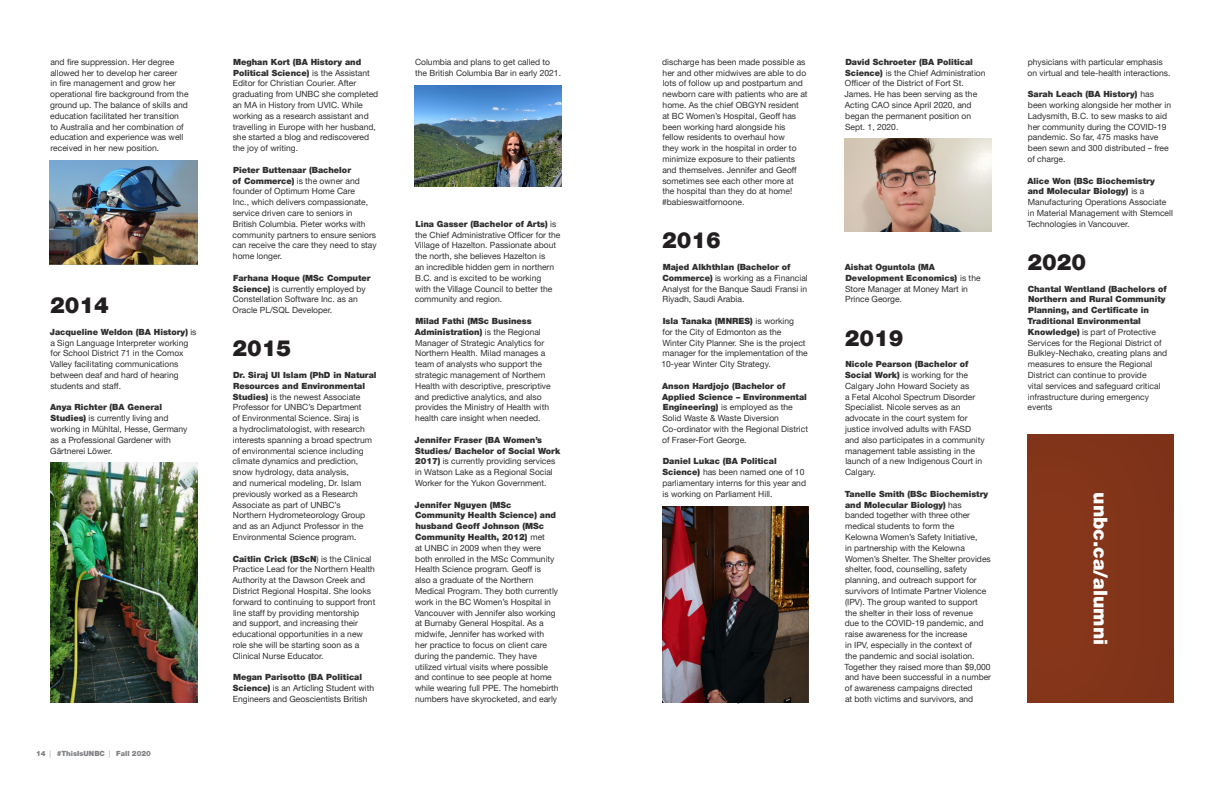
<style>
.page{position:relative;width:1224px;height:792px;background:#fff}
.page>*{position:absolute;margin:0;border:0;box-sizing:border-box;transform-origin:0 0}
.t1{font:900 22px "Helvetica Neue LT Pro";color:#231f20}
.t2{font:900 19px "Helvetica Neue LT Pro";color:#fff}
.t3{font:8.5px/10.8px "Helvetica Neue LT Pro";color:#312f30}
.t4{font:900 8.5px/10.8px "Helvetica Neue LT Pro";color:#312f30}
.t5{font:900 7.1px "Helvetica Neue LT Pro";color:#808285}
.s1{font-weight:900}
.s2{font-weight:300;font-size:7px}
.s3{font-weight:400}
</style>
<div class="page">
<img style="left:50px;top:161px;width:147px;height:103px">
<img style="left:50px;top:462px;width:147px;height:241px">
<img style="left:415px;top:86px;width:147px;height:100px">
<img style="left:662px;top:506px;width:147px;height:197px">
<img style="left:845px;top:139px;width:146px;height:92px">
<div style="left:1026px;top:433px;width:148px;height:271px;background:#83351a"></div>
<p class="t3" style="left:50px;top:56px;width:140px">and fire suppression. Her degree allowed her to develop her career<br>in fire management and grow her operational fire background from the ground up. The balance of skills and education facilitated her transition to Australia and her combination of education and experience was well received in her new position.</p>
<p class="t1" style="left:50px;top:292px;width:60px">2014</p>
<p class="t3" style="left:50px;top:326px;width:148px"><span class="s1">Jacqueline Weldon (BA History)</span> is a Sign Language Interpreter working for School District 71 in the Comox<br>Valley facilitating communications between deaf and hard of hearing students and staff.</p>
<p class="t3" style="left:50px;top:402px;width:139px"><span class="s1">Anya Richter (BA General<br>Studies)</span> is currently living and working in Mühltal, Hesse, Germany as a Professional Gardener with<br>Gärtnerei Löwer.</p>
<p class="t5" style="left:36px;top:749px;width:116px">14 <span class="s2">|</span> #ThisIsUNBC <span class="s2">|</span> Fall 2020</p>
<p class="t3" style="left:233px;top:56px;width:147px"><span class="s1">Meghan Kort (BA History and<br>Political Science)</span> is the Assistant<br>Editor for Christian Courier. After graduating from UNBC she completed an MA in History from UVIC. While working as a research assistant and travelling in Europe with her husband, she started a blog and rediscovered the joy of writing.</p>
<p class="t3" style="left:233px;top:164px;width:146px"><span class="s1">Pieter Buttenaar (Bachelor<br>of Commerce)</span> is the owner and founder of Optimum Home Care<br>Inc., which delivers compassionate, service driven care to seniors in<br>British Columbia. Pieter works with community partners to ensure seniors can receive the care they need to stay home longer.</p>
<p class="t3" style="left:233px;top:272px;width:139px"><span class="s1">Farhana Hoque (MSc Computer<br>Science)</span> is currently employed by<br>Constellation Software Inc. as an<br>Oracle PL/SQL Developer.</p>
<p class="t1" style="left:232px;top:335px;width:60px">2015</p>
<p class="t3" style="left:232px;top:369px;width:146px"><span class="s1">Dr. Siraj Ul Islam (PhD in Natural Resources and Environmental Studies)</span> is the newest Associate Professor for UNBC’s Department<br>of Environmental Science. Siraj is<br>a hydroclimatologist, with research interests spanning a broad spectrum of environmental science including climate dynamics and prediction, snow hydrology, data analysis,<br>and numerical modeling, Dr. Islam previously worked as a Research Associate as part of UNBC’s<br>Northern Hydrometeorology Group and as an Adjunct Professor in the Environmental Science program.</p>
<p class="t3" style="left:232px;top:553px;width:144px"><span class="s1">Caitlin Crick (BScN</span>) is the Clinical Practice Lead for the Northern Health Authority at the Dawson Creek and District Regional Hospital. She looks forward to continuing to support front line staff by providing mentorship<br>and support, and increasing their educational opportunities in a new role she will be starting soon as a Clinical Nurse Educator.</p>
<p class="t3" style="left:233px;top:672px;width:143px"><span class="s1">Megan Parisotto (BA Political<br>Science)</span> is an Articling Student with<br>Engineers and Geoscientists British</p>
<p class="t3" style="left:415px;top:56px;width:147px">Columbia and plans to get called to the British Columbia Bar in early 2021.</p>
<p class="t3" style="left:415px;top:218px;width:147px"><span class="s1">Lina Gasser (Bachelor of Arts)</span> is the Chief Administrative Officer for the Village of Hazelton. Passionate about the north, she believes Hazelton is<br>an incredible hidden gem in northern B.C. and is excited to be working<br>with the Village Council to better the community and region.</p>
<p class="t3" style="left:415px;top:315px;width:137px"><span class="s1">Milad Fathi (MSc Business Administration)</span> is the Regional Manager of Strategic Analytics for Northern Health. Milad manages a team of analysts who support the strategic management of Northern Health with descriptive, prescriptive and predictive analytics, and also provides the Ministry of Health with health care insight when needed.</p>
<p class="t3" style="left:415px;top:434px;width:147px"><span class="s1">Jennifer Fraser (BA Women’s Studies/ Bachelor of Social Work 2017)</span> is currently providing services in Watson Lake as a Regional Social Worker for the Yukon Government.</p>
<p class="t3" style="left:415px;top:499px;width:146px"><span class="s1">Jennifer Nguyen (MSc<br>Community Health Science) and husband Geoff Johnson (MSc<br>Community Health, 2012)</span> met<br>at UNBC in 2009 when they were both enrolled in the MSc Community<br>Health Science program. Geoff is<br>also a graduate of the Northern<br>Medical Program. They both currently work in the BC Women’s Hospital in<br>Vancouver with Jennifer also working at Burnaby General Hospital. As a midwife, Jennifer has worked with<br>her practice to focus on client care during the pandemic. They have utilized virtual visits where possible and continue to see people at home while wearing full PPE. The homebirth numbers have skyrocketed, and early</p>
<p class="t3" style="left:662px;top:56px;width:147px">discharge has been made possible as her and other midwives are able to do lots of follow up and postpartum and newborn care with patients who are at home. As the chief OBGYN resident at BC Women’s Hospital, Geoff has been working hard alongside his fellow residents to overhaul how<br>they work in the hospital in order to minimize exposure to their patients and themselves. Jennifer and Geoff sometimes see each other more at the hospital than they do at home! #babieswaitfornoone.</p>
<p class="t1" style="left:662px;top:227px;width:60px">2016</p>
<p class="t3" style="left:662px;top:261px;width:147px"><span class="s1">Majed Alkhthlan (Bachelor of<br>Commerce)</span> is working as a Financial<br>Analyst for the Banque Saudi Fransi in<br>Riyadh, Saudi Arabia.</p>
<p class="t3" style="left:661px;top:315px;width:148px"><span class="s1">Isla Tanaka (MNRES)</span> is working<br>for the City of Edmonton as the<br>Winter City Planner. She is the project manager for the implementation of the 10-year Winter City Strategy.</p>
<p class="t4" style="left:662px;top:380px;width:146px">Anson Hardjojo (Bachelor of<br>Applied Science – Environmental<br>Engineering) <span class="s3">is employed as the<br>Solid Waste &amp; Waste Diversion</span></p>
<p class="t3" style="left:662px;top:423px;width:147px">Co-ordinator with the Regional District of Fraser-Fort George.</p>
<p class="t3" style="left:662px;top:456px;width:145px"><span class="s1">Daniel Lukac (BA Political<br>Science)</span> has been named one of 10 parliamentary interns for this year and is working on Parliament Hill.</p>
<p class="t3" style="left:844px;top:56px;width:143px"><span class="s1">David Schroeter (BA Political<br>Science)</span> is the Chief Administration<br>Officer of the District of Fort St.<br>James. He has been serving as the<br>Acting CAO since April 2020, and began the permanent position on<br>Sept. 1, 2020.</p>
<p class="t3" style="left:845px;top:261px;width:137px"><span class="s1">Aishat Oguntola (MA<br>Development Economics)</span> is the<br>Store Manager at Money Mart in<br>Prince George.</p>
<p class="t1" style="left:845px;top:325px;width:60px">2019</p>
<p class="t3" style="left:845px;top:359px;width:141px"><span class="s1">Nicole Pearson (Bachelor of<br>Social Work)</span> is working for the<br>Calgary John Howard Society as<br>a Fetal Alcohol Spectrum Disorder<br>Specialist. Nicole serves as an advocate in the court system for justice involved adults with FASD and also participates in a community management table assisting in the launch of a new Indigenous Court in<br>Calgary.</p>
<p class="t3" style="left:844px;top:488px;width:148px"><span class="s1">Tanelle Smith (BSc Biochemistry and Molecular Biology)</span> has banded together with three other medical students to form the<br>Kelowna Women’s Safety Initiative,<br>in partnership with the Kelowna Women’s Shelter. The Shelter provides shelter, food, counselling, safety planning, and outreach support for survivors of Intimate Partner Violence (IPV). The group wanted to support the shelter in their loss of revenue<br>due to the COVID-19 pandemic, and raise awareness for the increase<br>in IPV, especially in the context of<br>the pandemic and social isolation.<br>Together they raised more than $9,000 and have been successful in a number of awareness campaigns directed<br>at both victims and survivors, and</p>
<p class="t3" style="left:1028px;top:56px;width:144px">physicians with particular emphasis on virtual and tele-health interactions.</p>
<p class="t3" style="left:1028px;top:89px;width:145px"><span class="s1">Sarah Leach (BA History)</span> has been working alongside her mother in<br>Ladysmith, B.C. to sew masks to aid her community during the COVID-19 pandemic. So far, 475 masks have been sewn and 300 distributed – free of charge.</p>
<p class="t3" style="left:1027px;top:175px;width:147px"><span class="s1">Alice Won (BSc Biochemistry<br>and Molecular Biology)</span> is a<br>Manufacturing Operations Associate in Material Management with Stemcell<br>Technologies in Vancouver.</p>
<p class="t1" style="left:1027px;top:249px;width:60px">2020</p>
<p class="t3" style="left:1027px;top:283px;width:141px"><span class="s1">Chantal Wentland (Bachelors of<br>Northern and Rural Community<br>Planning, and Certificate in<br>Traditional Environmental<br>Knowledge)</span> is part of Protective<br>Services for the Regional District of<br>Bulkley-Nechako, creating plans and measures to ensure the Regional<br>District can continue to provide<br>vital services and safeguard critical infrastructure during emergency events</p>
<p class="t2" style="left:1112px;top:492px;width:154px;rotate:90deg">unbc.ca/alumni</p>
</div>
